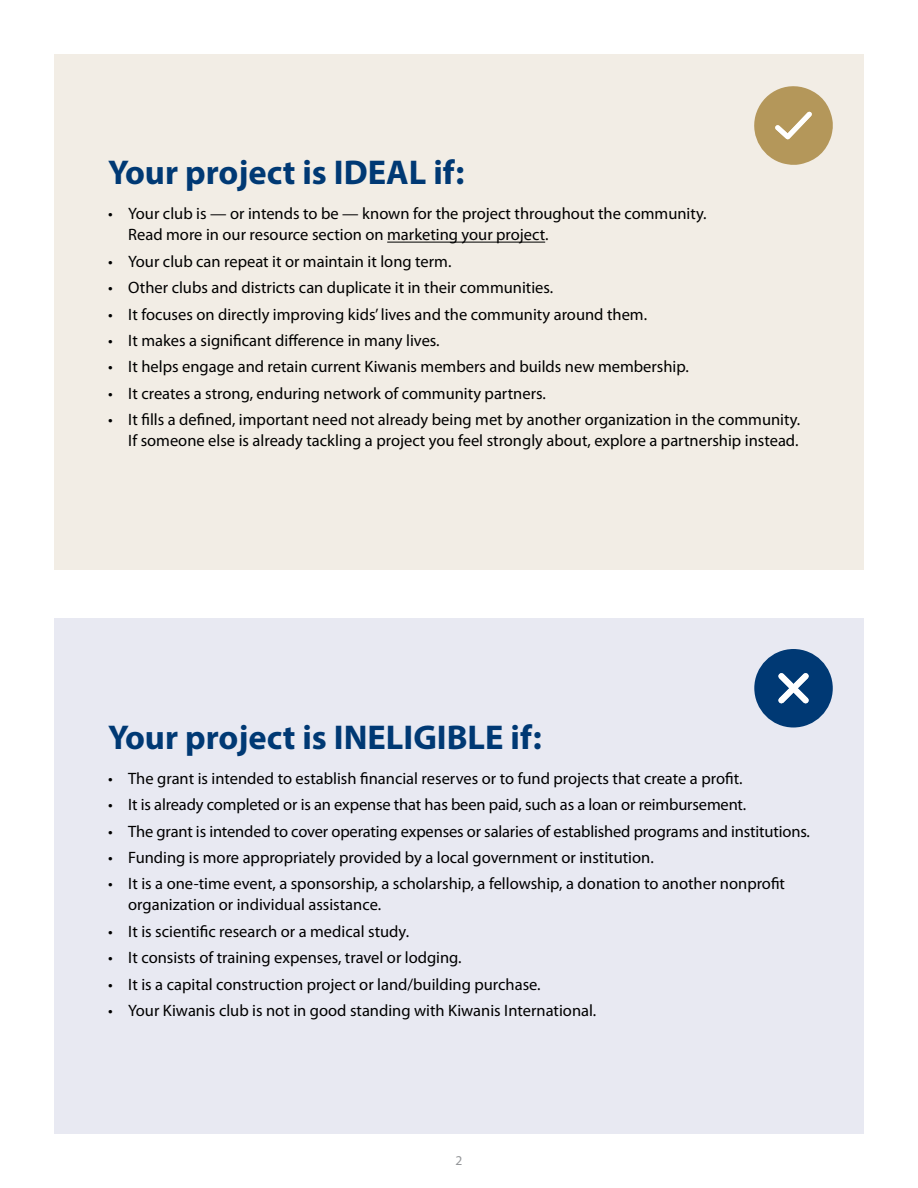
<style>
.page{position:relative;width:918px;height:1188px;background:#fff}
.page>*{position:absolute;margin:0;border:0;box-sizing:border-box;transform-origin:0 0}
.t1{font:700 34.5px "Myriad Pro";color:#003974}
.t2{font:16.5px/21px "Myriad Pro";color:#000}
.t3{font:13.5px "Myriad Pro";color:#939598}
</style>
<div class="page">
<div style="left:54px;top:619px;width:810px;height:515px;background:#e8e9f2"></div>
<div style="left:54px;top:54px;width:810px;height:516px;background:#f2ede5"></div>
<hr style="left:387px;top:242px;width:158px;height:1px;background:#000">
<svg style="left:754px;top:649px;width:79px;height:79px"></svg>
<svg style="left:754px;top:86px;width:79px;height:79px"></svg>
<h1 class="t1" style="left:108px;top:150px;width:358px">Your project is IDEAL if:</h1>
<p class="t2" style="left:128px;top:203px;width:580px;text-indent:-20px">• Your club is — or intends to be — known for the project throughout the community.<br>Read more in our resource section on marketing your project.</p>
<p class="t2" style="left:108px;top:251px;width:345px">• Your club can repeat it or maintain it long term.</p>
<p class="t2" style="left:108px;top:277px;width:447px">• Other clubs and districts can duplicate it in their communities.</p>
<p class="t2" style="left:108px;top:303px;width:541px">• It focuses on directly improving kids’ lives and the community around them.</p>
<p class="t2" style="left:108px;top:330px;width:333px">• It makes a significant difference in many lives.</p>
<p class="t2" style="left:108px;top:356px;width:582px">• It helps engage and retain current Kiwanis members and builds new membership.</p>
<p class="t2" style="left:108px;top:383px;width:439px">• It creates a strong, enduring network of community partners.</p>
<p class="t2" style="left:108px;top:409px;width:694px;text-align:right">• It fills a defined, important need not already being met by another organization in the community.<br>If someone else is already tackling a project you feel strongly about, explore a partnership instead.</p>
<h1 class="t1" style="left:108px;top:715px;width:435px">Your project is INELIGIBLE if:</h1>
<p class="t2" style="left:108px;top:767px;width:636px">• The grant is intended to establish financial reserves or to fund projects that create a profit.</p>
<p class="t2" style="left:108px;top:794px;width:640px">• It is already completed or is an expense that has been paid, such as a loan or reimbursement.</p>
<p class="t2" style="left:108px;top:820px;width:704px">• The grant is intended to cover operating expenses or salaries of established programs and institutions.</p>
<p class="t2" style="left:108px;top:847px;width:547px">• Funding is more appropriately provided by a local government or institution.</p>
<p class="t2" style="left:128px;top:873px;width:658px;text-indent:-20px">• It is a one-time event, a sponsorship, a scholarship, a fellowship, a donation to another nonprofit organization or individual assistance.</p>
<p class="t2" style="left:108px;top:920px;width:303px">• It is scientific research or a medical study.</p>
<p class="t2" style="left:108px;top:947px;width:355px">• It consists of training expenses, travel or lodging.</p>
<p class="t2" style="left:108px;top:973px;width:434px">• It is a capital construction project or land/building purchase.</p>
<p class="t2" style="left:108px;top:1000px;width:490px">• Your Kiwanis club is not in good standing with Kiwanis International.</p>
<p class="t3" style="left:456px;top:1152px;width:8px">2</p>
</div>
